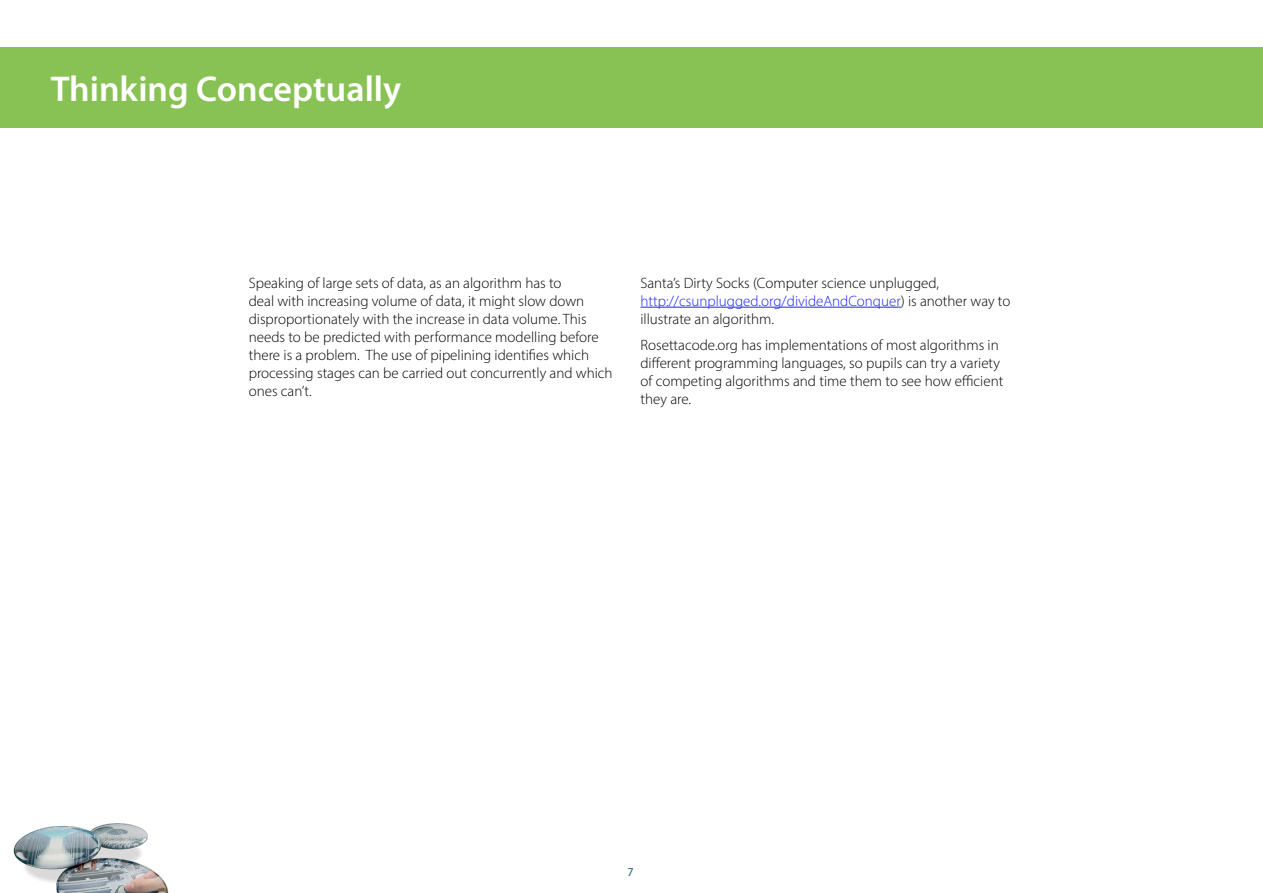
<style>
.page{position:relative;width:1263px;height:893px;background:#fff}
.page>*{position:absolute;margin:0;border:0;box-sizing:border-box;transform-origin:0 0}
.t1{font:600 36px "Myriad Pro";color:#fff}
.TConc_Body{font:300 15px/18px "Myriad Pro";color:#000}
.t2{font:12px "Myriad Pro";color:#215f67}
.s1{color:#1922fb}
</style>
<div class="page">
<img style="left:13px;top:823px;width:156px;height:70px">
<hr style="left:640px;top:307px;width:261px;height:1px;background:#1922fb">
<div style="left:0;top:47px;width:1263px;height:81px;background:#89c254"></div>
<h1 class="t1" style="left:51px;top:66px;width:352px">Thinking Conceptually</h1>
<p class="TConc_Body" style="left:249px;top:273px;width:365px">Speaking of large sets of data, as an algorithm has to<br>deal with increasing volume of data, it might slow down disproportionately with the increase in data volume. This needs to be predicted with performance modelling before there is a problem. The use of pipelining identifies which processing stages can be carried out concurrently and which ones can’t.</p>
<p class="TConc_Body" style="left:640px;top:273px;width:371px">Santa’s Dirty Socks (Computer science unplugged, <span class="s1">http://csunplugged.org/divideAndConquer</span>) is another way to illustrate an algorithm.</p>
<p class="TConc_Body" style="left:640px;top:336px;width:364px">Rosettacode.org has implementations of most algorithms in different programming languages, so pupils can try a variety of competing algorithms and time them to see how efficient they are.</p>
<p class="t2" style="left:627px;top:865px;width:8px">7</p>
</div>
